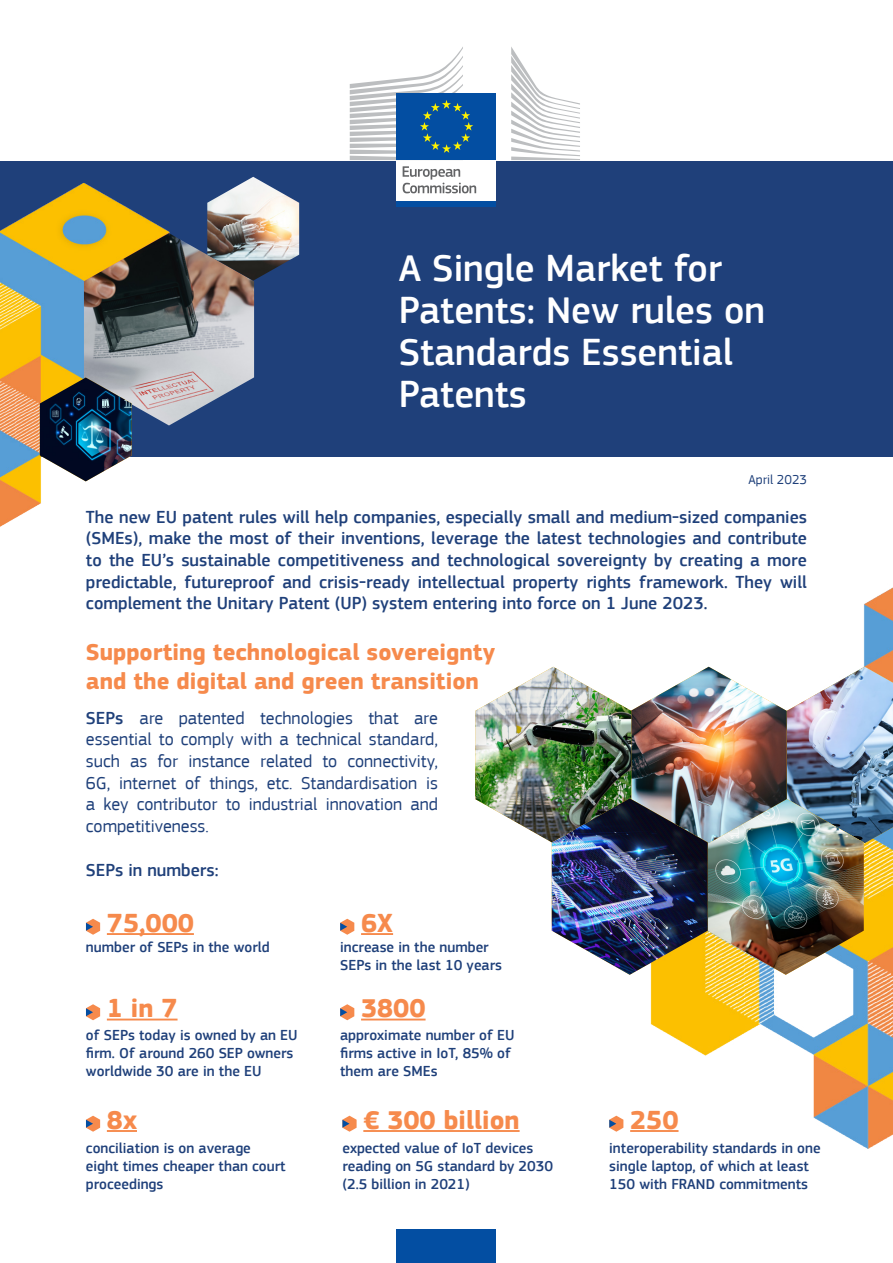
<style>
.page{position:relative;width:893px;height:1263px;background:#fff}
.page>*{position:absolute;margin:0;border:0;box-sizing:border-box;transform-origin:0 0}
.t1{font:500 39px/42px "EC Square Sans Pro";color:#fff}
.t2{font:700 27px "EC Square Sans Pro";color:#f68a4c}
.t3{font:700 24px/28.8px "EC Square Sans Pro";color:#f68a4c}
.t4{font:500 18px/21.6px "EC Square Sans Pro";color:#1f407a;text-align:justify}
.t5{font:18px/21.6px "EC Square Sans Pro";color:#1f407a;text-align:justify}
.t6{font:500 15px/18px "EC Square Sans Pro";color:#1f407a}
.t7{font:13.5px "EC Square Sans Pro";color:#1f407a}
.s1{font-weight:500}
</style>
<div class="page">
<img style="left:708px;top:587px;width:185px;height:80px">
<div style="left:0;top:161px;width:893px;height:295px;background:#1f407a"></div>
<hr style="left:107px;top:933px;width:87px;height:2px;background:#f68a4c">
<svg style="left:86px;top:919px;width:14px;height:16px"></svg>
<hr style="left:107px;top:1018px;width:71px;height:2px;background:#f68a4c">
<svg style="left:86px;top:1004px;width:14px;height:16px"></svg>
<hr style="left:107px;top:1130px;width:30px;height:2px;background:#f68a4c">
<svg style="left:86px;top:1116px;width:14px;height:16px"></svg>
<hr style="left:361px;top:933px;width:32px;height:2px;background:#f68a4c">
<svg style="left:340px;top:919px;width:14px;height:16px"></svg>
<hr style="left:361px;top:1018px;width:65px;height:2px;background:#f68a4c">
<svg style="left:340px;top:1004px;width:14px;height:16px"></svg>
<hr style="left:363px;top:1130px;width:157px;height:2px;background:#f68a4c">
<svg style="left:342px;top:1116px;width:15px;height:16px"></svg>
<div style="left:397px;top:158px;width:99px;height:44px;background:#fff"></div>
<svg style="left:403px;top:166px;width:73px;height:27px"></svg>
<div style="left:397px;top:201px;width:99px;height:6px;background:#034ea2"></div>
<svg style="left:511px;top:47px;width:69px;height:113px"></svg>
<div style="left:397px;top:94px;width:99px;height:66px;background:#034ea2"></div>
<svg style="left:350px;top:47px;width:123px;height:113px"></svg>
<div style="left:397px;top:1230px;width:99px;height:33px;background:#034ea2"></div>
<img style="left:0;top:183px;width:210px;height:344px">
<img style="left:609px;top:975px;width:284px;height:174px">
<img style="left:475px;top:667px;width:418px;height:308px">
<img style="left:84px;top:233px;width:170px;height:192px">
<img style="left:40px;top:377px;width:92px;height:104px">
<img style="left:207px;top:177px;width:92px;height:104px">
<h1 class="t1" style="left:399px;top:248px;width:368px">A Single Market for<br>Patents: New rules on<br>Standards Essential<br>Patents</h1>
<p class="t7" style="left:749px;top:472px;width:60px">April 2023</p>
<p class="t4" style="left:86px;top:506px;width:723px">The new EU patent rules will help companies, especially small and medium-sized companies (SMEs), make the most of their inventions, leverage the latest technologies and contribute to the EU’s sustainable competitiveness and technological sovereignty by creating a more predictable, futureproof and crisis-ready intellectual property rights framework. They will complement the Unitary Patent (UP) system entering into force on 1 June 2023.</p>
<h3 class="t3" style="left:86px;top:638px;width:411px">Supporting technological sovereignty and the digital and green transition</h3>
<p class="t5" style="left:86px;top:707px;width:354px"><span class="s1">SEPs</span> are patented technologies that are essential to comply with a technical standard, such as for instance related to connectivity, 6G, internet of things, etc. Standardisation is a key contributor to industrial innovation and competitiveness.</p>
<p class="t4" style="left:86px;top:860px;width:134px">SEPs in numbers:</p>
<h2 class="t2" style="left:107px;top:907px;width:89px">75,000</h2>
<h2 class="t2" style="left:361px;top:907px;width:34px">6X</h2>
<p class="t6" style="left:86px;top:938px;width:185px">number of SEPs in the world</p>
<p class="t6" style="left:340px;top:938px;width:163px">increase in the number<br>SEPs in the last 10 years</p>
<h2 class="t2" style="left:107px;top:992px;width:72px">1 in 7</h2>
<p class="t6" style="left:86px;top:1026px;width:213px">of SEPs today is owned by an EU firm. Of around 260 SEP owners worldwide 30 are in the EU</p>
<h2 class="t2" style="left:107px;top:1103px;width:32px">8x</h2>
<p class="t6" style="left:86px;top:1139px;width:201px">conciliation is on average eight times cheaper than court proceedings</p>
<h2 class="t2" style="left:361px;top:992px;width:66px">3800</h2>
<p class="t6" style="left:340px;top:1026px;width:176px">approximate number of EU firms active in IoT, 85% of them are SMEs</p>
<h2 class="t2" style="left:363px;top:1103px;width:158px">€ 300 billion</h2>
<h2 class="t2" style="left:630px;top:1103px;width:50px">250</h2>
<p class="t6" style="left:342px;top:1139px;width:212px">expected value of IoT devices reading on 5G standard by 2030 (2.5 billion in 2021)</p>
<p class="t6" style="left:609px;top:1139px;width:213px">interoperability standards in one single laptop, of which at least<br>150 with FRAND commitments</p>
</div>
